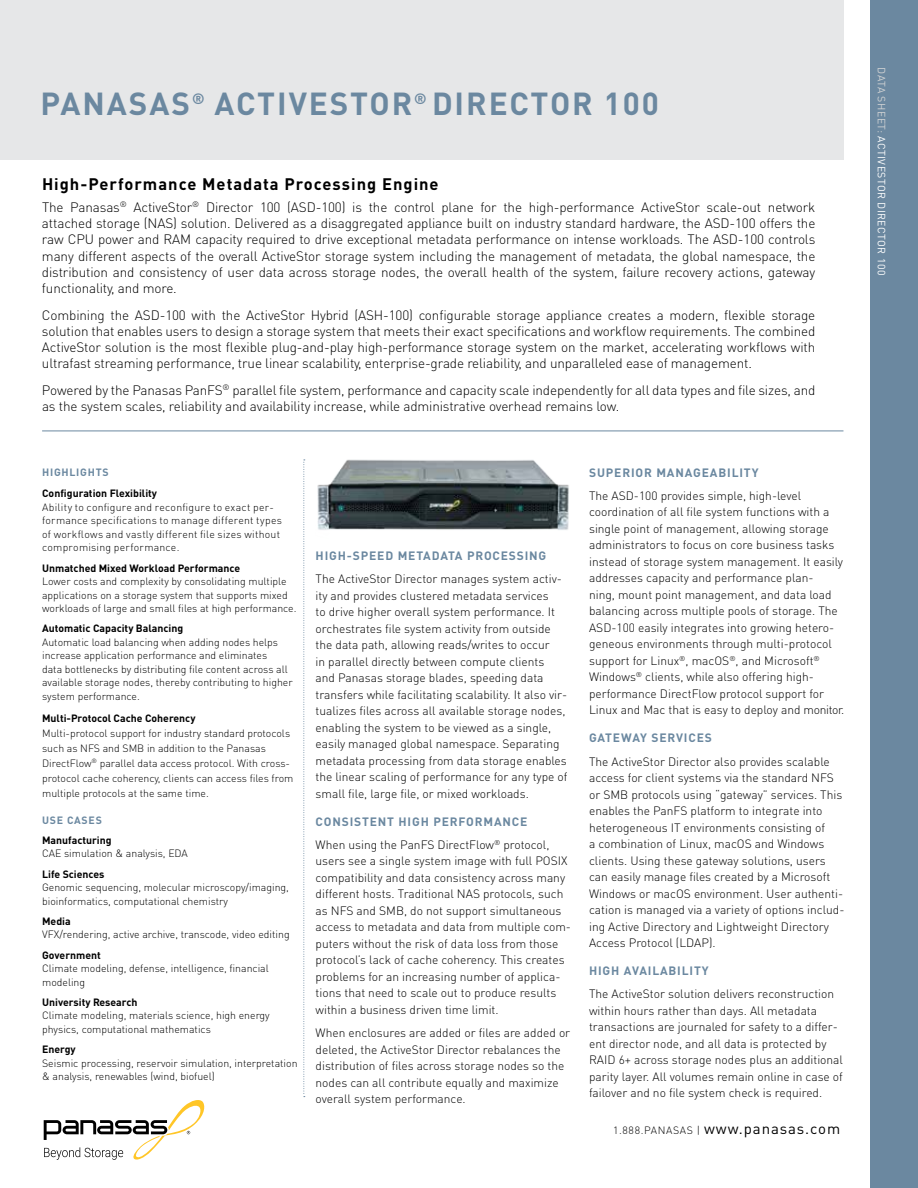
<style>
.page{position:relative;width:918px;height:1188px;background:#fff}
.page>*{position:absolute;margin:0;border:0;box-sizing:border-box;transform-origin:0 0}
.t1{font:700 31.5px "DIN Pro";letter-spacing:.06em;color:#6b88a0}
.t2{font:700 16.5px "DIN Pro";letter-spacing:.06em;color:#000}
.t3{font:15px "DIN Pro";letter-spacing:.06em;color:#000}
.t4{font:14.85px "Myriad Pro";color:#000}
.t5{font:300 13.5px/16.2px "DIN Pro";letter-spacing:-.01em;color:#000;text-align:justify}
.t6{font:300 12px/16.5px "DIN Pro";color:#000}
.t7{font:700 12px "DIN Pro";letter-spacing:.07em;color:#6b88a0}
.t8{font:300 10.5px/13.5px "DIN Pro";color:#000}
.t9{font:700 10.5px "DIN Pro";color:#000}
.t10{font:300 10.5px/13.5px "DIN Pro";letter-spacing:.02em;color:#000}
.t11{font:10.5px "DIN Pro";letter-spacing:.04em;color:#fff}
.t12{font:700 10.5px "DIN Pro";letter-spacing:.07em;color:#6b88a0}
.s1{font-weight:700;color:#6b88a0}
.s2{font-weight:300;font-size:10.5px}
.s3{color:#d1d3d4}
</style>
<div class="page">
<svg style="left:44px;top:1100px;width:160px;height:60px"></svg>
<div style="left:0;top:0;width:843px;height:160px;background:#e6e7e8"></div>
<div style="left:871px;top:0;width:47px;height:1188px;background:#6b88a0"></div>
<img style="left:317px;top:459px;width:252px;height:71px">
<hr style="left:42px;top:431px;width:801px;height:1px;background:#6b88a0">
<svg style="left:303px;top:460px;width:2px;height:637px"></svg>
<h1 class="t1" style="left:41px;top:79px;width:620px">PANASAS<sup>®</sup> ACTIVESTOR<sup>®</sup> DIRECTOR 100</h1>
<h2 class="t2" style="left:42px;top:171px;width:398px">High-Performance Metadata Processing Engine</h2>
<p class="t5" style="left:42px;top:198px;width:775px">The Panasas<sup>®</sup> ActiveStor<sup>®</sup> Director 100 (ASD-100) is the control plane for the high-performance ActiveStor scale-out network attached storage (NAS) solution. Delivered as a disaggregated appliance built on industry standard hardware, the ASD-100 offers the raw CPU power and RAM capacity required to drive exceptional metadata performance on intense workloads. The ASD-100 controls many different aspects of the overall ActiveStor storage system including the management of metadata, the global namespace, the distribution and consistency of user data across storage nodes, the overall health of the system, failure recovery actions, gateway functionality, and more.</p>
<p class="t5" style="left:42px;top:306px;width:775px">Combining the ASD-100 with the ActiveStor Hybrid (ASH-100) configurable storage appliance creates a modern, flexible storage solution that enables users to design a storage system that meets their exact specifications and workflow requirements. The combined ActiveStor solution is the most flexible plug-and-play high-performance storage system on the market, accelerating workflows with ultrafast streaming performance, true linear scalability, enterprise-grade reliability, and unparalleled ease of management.</p>
<p class="t5" style="left:42px;top:381px;width:775px">Powered by the Panasas PanFS<sup>®</sup> parallel file system, performance and capacity scale independently for all data types and file sizes, and as the system scales, reliability and availability increase, while administrative overhead remains low.</p>
<p class="t12" style="left:42px;top:464px;width:68px">HIGHLIGHTS</p>
<p class="t9" style="left:42px;top:485px;width:117px">Configuration Flexibility</p>
<p class="t10" style="left:42px;top:500px;width:242px">Ability to configure and reconfigure to exact per&shy;formance specifications to manage different types of workflows and vastly different file sizes without compromising performance.</p>
<p class="t9" style="left:42px;top:560px;width:200px">Unmatched Mixed Workload Performance</p>
<p class="t8" style="left:42px;top:574px;width:256px">Lower costs and complexity by consolidating multiple applications on a storage system that supports mixed workloads of large and small files at high performance.</p>
<p class="t9" style="left:42px;top:620px;width:143px">Automatic Capacity Balancing</p>
<p class="t8" style="left:42px;top:635px;width:252px">Automatic load balancing when adding nodes helps increase application performance and eliminates<br>data bottlenecks by distributing file content across all available storage nodes, thereby contributing to higher system performance.</p>
<p class="t9" style="left:42px;top:710px;width:155px">Multi-Protocol Cache Coherency</p>
<p class="t8" style="left:42px;top:725px;width:253px;line-height:15px">Multi-protocol support for industry standard protocols such as NFS and SMB in addition to the Panasas DirectFlow<sup>®</sup> parallel data access protocol. With cross&shy;protocol cache coherency, clients can access files from multiple protocols at the same time.</p>
<p class="t12" style="left:42px;top:812px;width:61px">USE CASES</p>
<p class="t9" style="left:42px;top:832px;width:71px">Manufacturing</p>
<p class="t8" style="left:42px;top:846px;width:147px">CAE simulation &amp; analysis, EDA</p>
<p class="t9" style="left:42px;top:866px;width:64px">Life Sciences</p>
<p class="t8" style="left:42px;top:880px;width:248px">Genomic sequencing, molecular microscopy/imaging, bioinformatics, computational chemistry</p>
<p class="t9" style="left:42px;top:913px;width:30px">Media</p>
<p class="t8" style="left:42px;top:927px;width:249px">VFX/rendering, active archive, transcode, video editing</p>
<p class="t9" style="left:42px;top:947px;width:60px">Government</p>
<p class="t8" style="left:42px;top:961px;width:228px">Climate modeling, defense, intelligence, financial modeling</p>
<p class="t9" style="left:42px;top:994px;width:97px">University Research</p>
<p class="t8" style="left:42px;top:1008px;width:229px">Climate modeling, materials science, high energy physics, computational mathematics</p>
<p class="t9" style="left:42px;top:1041px;width:35px">Energy</p>
<p class="t8" style="left:42px;top:1056px;width:257px">Seismic processing, reservoir simulation, interpretation &amp; analysis, renewables (wind, biofuel)</p>
<p class="t4" style="left:21px;top:1060px;width:112px">PMS 123c - yellow</p>
<p class="t7" style="left:316px;top:546px;width:232px">HIGH-SPEED METADATA PROCESSING</p>
<p class="t6" style="left:316px;top:570px;width:253px">The ActiveStor Director manages system activ&shy;ity and provides clustered metadata services<br>to drive higher overall system performance. It orchestrates file system activity from outside the data path, allowing reads/writes to occur<br>in parallel directly between compute clients<br>and Panasas storage blades, speeding data transfers while facilitating scalability. It also vir&shy;tualizes files across all available storage nodes, enabling the system to be viewed as a single, easily managed global namespace. Separating metadata processing from data storage enables the linear scaling of performance for any type of small file, large file, or mixed workloads.</p>
<p class="t6" style="left:316px;top:809px;width:235px;line-height:23.2px"><span class="s1">CONSISTENT HIGH PERFORMANCE<br></span>When using the PanFS DirectFlow<sup>®</sup> protocol,</p>
<p class="t6" style="left:316px;top:852px;width:257px">users see a single system image with full POSIX compatibility and data consistency across many different hosts. Traditional NAS protocols, such as NFS and SMB, do not support simultaneous access to metadata and data from multiple com&shy;puters without the risk of data loss from those protocol’s lack of cache coherency. This creates problems for an increasing number of applica&shy;tions that need to scale out to produce results within a business driven time limit.</p>
<p class="t6" style="left:316px;top:1024px;width:256px">When enclosures are added or files are added or deleted, the ActiveStor Director rebalances the distribution of files across storage nodes so the nodes can all contribute equally and maximize overall system performance.</p>
<p class="t7" style="left:589px;top:463px;width:171px">SUPERIOR MANAGEABILITY</p>
<p class="t6" style="left:589px;top:487px;width:257px">The ASD-100 provides simple, high-level coordination of all file system functions with a single point of management, allowing storage administrators to focus on core business tasks instead of storage system management. It easily addresses capacity and performance plan-<br>ning, mount point management, and data load balancing across multiple pools of storage. The ASD-100 easily integrates into growing hetero&shy;geneous environments through multi-protocol support for Linux<sup>®</sup>, macOS<sup>®</sup>, and Microsoft<sup>® </sup>Windows<sup>®</sup> clients, while also offering high&shy;performance DirectFlow protocol support for Linux and Mac that is easy to deploy and monitor.</p>
<p class="t7" style="left:589px;top:729px;width:124px">GATEWAY SERVICES</p>
<p class="t6" style="left:589px;top:753px;width:257px">The ActiveStor Director also provides scalable access for client systems via the standard NFS or SMB protocols using “gateway” services. This enables the PanFS platform to integrate into heterogeneous IT environments consisting of<br>a combination of Linux, macOS and Windows clients. Using these gateway solutions, users can easily manage files created by a Microsoft Windows or macOS environment. User authenti&shy;cation is managed via a variety of options includ&shy;ing Active Directory and Lightweight Directory Access Protocol (LDAP).</p>
<p class="t7" style="left:589px;top:961px;width:121px">HIGH AVAILABILITY</p>
<p class="t6" style="left:589px;top:985px;width:255px">The ActiveStor solution delivers reconstruction within hours rather than days. All metadata transactions are journaled for safety to a differ&shy;ent director node, and all data is protected by RAID 6+ across storage nodes plus an additional parity layer. All volumes remain online in case of failover and no file system check is required.</p>
<p class="t3" style="left:613px;top:1117px;width:229px"><span class="s2">1.888.PANASAS |</span> www.panasas.com</p>
<p class="t11" style="left:890px;top:67px;width:209px;rotate:90deg"><span class="s3">DATA SHEET:</span> ACTIVESTOR DIRECTOR 100</p>
</div>
